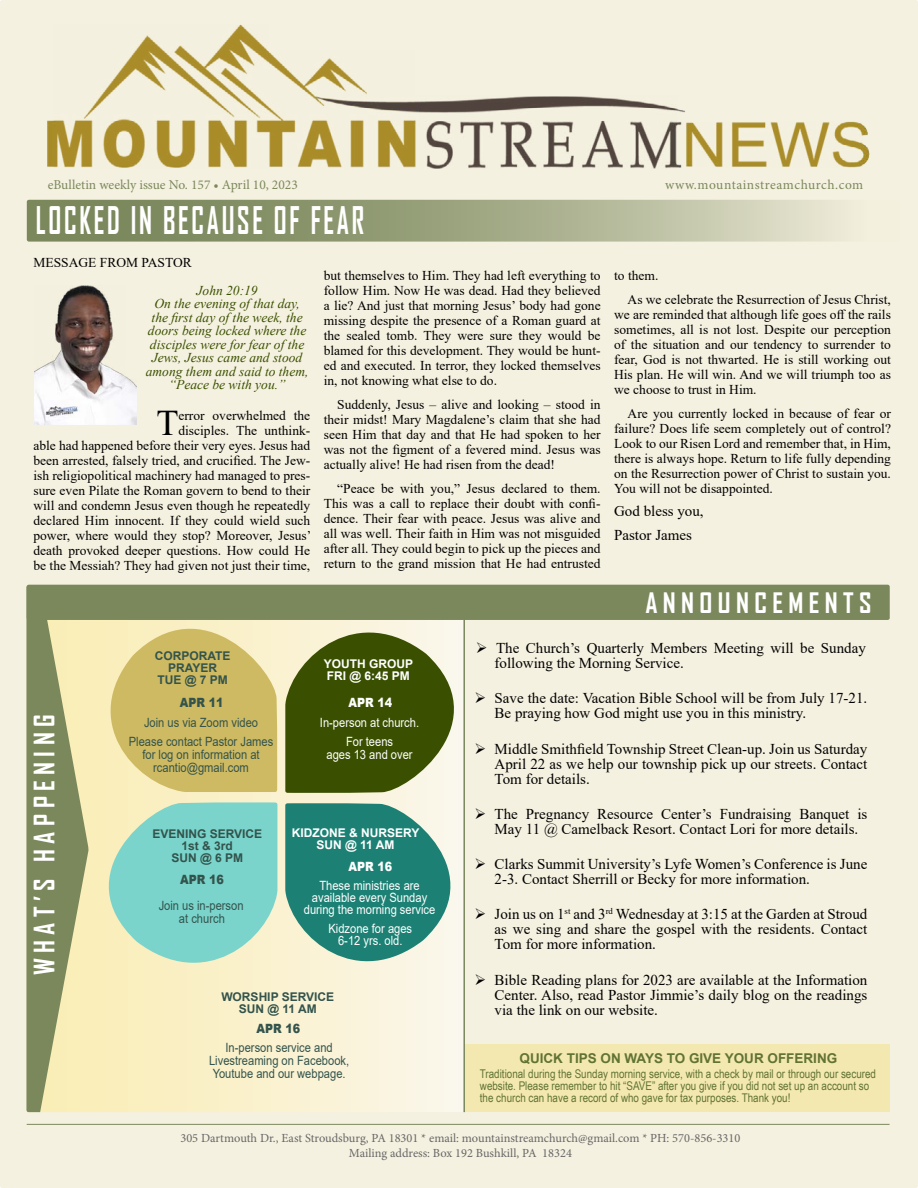
<style>
.page{position:relative;width:918px;height:1188px;background:#f5f1e0}
.page>*{position:absolute;margin:0;border:0;box-sizing:border-box;transform-origin:0 0}
.t1{font:700 36.45px "Agency FB";letter-spacing:.1em;color:#fff;scale:.74 1}
.t2{font:36.15px "Times New Roman";color:#000}
.t3{font:700 27px "Agency FB";letter-spacing:.2em;color:#fff}
.t4{font:15px/15px "Times New Roman";color:#000}
.t5{font:13.5px/15px "Times New Roman";color:#000;text-align:justify}
.t6{font:italic 13.5px/13.5px "Times New Roman";color:#3a5000;text-align:center}
.t7{font:13.5px "Minion Pro";letter-spacing:.005em;color:#7b885c}
.t8{font:700 13.5px "Arial";color:#617333}
.t9{font:13.5px "Minion Pro";letter-spacing:.035em;color:#7b885c}
.t10{font:12.75px/12.8px "Arial";color:#33534c;text-align:center;scale:.88 1}
.t11{font:12.75px/12px "Arial";color:#fff;text-align:center;scale:.88 1}
.t12{font:900 12.75px "Arial";color:#33534c;scale:.87 1}
.t13{font:900 12.75px "Arial";color:#fff;scale:.87 1}
.t14{font:12.3px/15px "Minion Pro";color:#666;text-align:center}
.t15{font:12px/12px "Arial Narrow";color:#617333}
.t16{font:700 12px/12px "Arial";color:#33534c;text-align:center}
.t17{font:700 12px/12px "Arial";color:#fff;text-align:center}
</style>
<div class="page">
<svg style="left:27px;top:615px;width:437px;height:497px"></svg>
<hr style="left:27px;top:1124px;width:863px;height:1px;background:#7b885c">
<div style="left:465px;top:1044px;width:425px;height:68px;background:#f3e8b0"></div>
<svg style="left:27px;top:200px;width:873px;height:42px"></svg>
<hr style="left:463px;top:599px;width:2px;height:513px;background:#7b885c">
<div style="left:27px;top:585px;width:863px;height:35px;background:#7b885c;border-radius:2px"></div>
<svg style="left:26px;top:585px;width:252px;height:527px"></svg>
<img style="left:47px;top:24px;width:823px;height:145px">
<img style="left:34px;top:286px;width:102px;height:139px">
<svg style="left:285px;top:620px;width:179px;height:173px"></svg>
<svg style="left:285px;top:803px;width:179px;height:188px"></svg>
<p class="t7" style="left:48px;top:175px;width:252px">eBulletin weekly issue No. 157 • April 10, 2023</p>
<p class="t9" style="left:665px;top:175px;width:200px">www.mountainstreamchurch.com</p>
<h1 class="t1" style="left:36px;top:198px;width:445px">LOCKED IN BECAUSE OF FEAR</h1>
<p class="t5" style="left:33px;top:255px;width:160px">MESSAGE FROM PASTOR</p>
<p class="t6" style="left:146px;top:283px;width:164px">John 20:19<br>On the evening of that day, the first day of the week, the doors being locked where the disciples were for fear of the<br>Jews, Jesus came and stood among them and said to them, “Peace be with you.”</p>
<h2 class="t2" style="left:156px;top:397px;width:24px">T</h2>
<p class="t5" style="left:33px;top:407px;width:279px;text-align:right">error overwhelmed the<br>disciples. The unthink-<br>able had happened before their very eyes. Jesus had been arrested, falsely tried, and crucified. The Jew&shy;ish religiopolitical machinery had managed to pres&shy;sure even Pilate the Roman govern to bend to their will and condemn Jesus even though he repeatedly declared Him innocent. If they could wield such power, where would they stop? Moreover, Jesus’ death provoked deeper questions. How could He be the Messiah? They had given not just their time,</p>
<p class="t5" style="left:324px;top:268px;width:278px">but themselves to Him. They had left everything to follow Him. Now He was dead. Had they believed a lie? And just that morning Jesus’ body had gone missing despite the presence of a Roman guard at the sealed tomb. They were sure they would be blamed for this development. They would be hunt&shy;ed and executed. In terror, they locked themselves in, not knowing what else to do.</p>
<p class="t5" style="left:324px;top:397px;width:278px;text-indent:14px">Suddenly, Jesus – alive and looking – stood in their midst! Mary Magdalene’s claim that she had seen Him that day and that He had spoken to her was not the figment of a fevered mind. Jesus was actually alive! He had risen from the dead!</p>
<p class="t5" style="left:324px;top:480px;width:278px;text-indent:14px">“Peace be with you,” Jesus declared to them.<br>This was a call to replace their doubt with confi&shy;dence. Their fear with peace. Jesus was alive and all was well. Their faith in Him was not misguided after all. They could begin to pick up the pieces and return to the grand mission that He had entrusted</p>
<p class="t5" style="left:628px;top:264px;width:265px;line-height:23.7px;text-indent:-14px">to them.<br>As we celebrate the Resurrection of Jesus Christ,</p>
<p class="t5" style="left:614px;top:307px;width:278px">we are reminded that although life goes off the rails sometimes, all is not lost. Despite our perception of the situation and our tendency to surrender to fear, God is not thwarted. He is still working out His plan. He will win. And we will triumph too as we choose to trust in Him.</p>
<p class="t5" style="left:614px;top:405px;width:278px;text-indent:14px">Are you currently locked in because of fear or failure? Does life seem completely out of control?<br>Look to our Risen Lord and remember that, in Him, there is always hope. Return to life fully depending on the Resurrection power of Christ to sustain you.<br>You will not be disappointed.</p>
<p class="t4" style="left:614px;top:499px;width:91px;line-height:23.7px">God bless you,<br>Pastor James</p>
<h3 class="t3" style="left:645px;top:586px;width:228px">ANNOUNCEMENTS</h3>
<h3 class="t3" style="left:28px;top:975px;width:262px;rotate:-90deg">WHAT’S HAPPENING</h3>
<p class="t16" style="left:155px;top:650px;width:77px">CORPORATE<br>PRAYER<br>TUE @ 7 PM</p>
<p class="t12" style="left:180px;top:693px;width:52px">APR 11</p>
<p class="t10" style="left:129px;top:712px;width:166px;line-height:19.5px">Join us via Zoom video<br>Please contact Pastor James</p>
<p class="t10" style="left:142px;top:748px;width:135px">for log on information at rcantio@gmail.com</p>
<p class="t17" style="left:324px;top:658px;width:91px;text-align:left">YOUTH GROUP<br>FRI @ 6:45 PM</p>
<p class="t13" style="left:348px;top:693px;width:52px">APR 14</p>
<p class="t11" style="left:320px;top:712px;width:114px;line-height:19.5px">In-person at church.<br>For teens</p>
<p class="t11" style="left:326px;top:748px;width:99px">ages 13 and over</p>
<p class="t16" style="left:152px;top:828px;width:111px">EVENING SERVICE<br>1st &amp; 3rd<br>SUN @ 6 PM</p>
<p class="t12" style="left:180px;top:870px;width:52px">APR 16</p>
<p class="t10" style="left:159px;top:899px;width:98px">Join us in-person at church</p>
<p class="t17" style="left:292px;top:827px;width:129px">KIDZONE &amp; NURSERY<br>SUN @ 11 AM</p>
<p class="t13" style="left:348px;top:857px;width:52px">APR 16</p>
<p class="t11" style="left:304px;top:879px;width:151px">These ministries are available every Sunday during the morning service</p>
<p class="t11" style="left:328px;top:922px;width:97px">Kidzone for ages<br>6-12 yrs. old.</p>
<p class="t16" style="left:221px;top:991px;width:114px">WORSHIP SERVICE<br>SUN @ 11 AM</p>
<p class="t12" style="left:257px;top:1019px;width:52px">APR 16</p>
<p class="t10" style="left:209px;top:1041px;width:161px">In-person service and<br>Livestreaming on Facebook,<br>Youtube and our webpage.</p>
<p class="t4" style="left:495px;top:640px;width:373px">The Church’s Quarterly Members Meeting will be Sunday following the Morning Service.</p>
<p class="t4" style="left:495px;top:690px;width:374px">Save the date: Vacation Bible School will be from July 17-21.<br>Be praying how God might use you in this ministry.</p>
<p class="t4" style="left:495px;top:741px;width:374px;text-align:justify">Middle Smithfield Township Street Clean-up. Join us Saturday April 22 as we help our township pick up our streets. Contact Tom for details.</p>
<p class="t4" style="left:495px;top:806px;width:374px">The Pregnancy Resource Center’s Fundraising Banquet is<br>May 11 @ Camelback Resort. Contact Lori for more details.</p>
<p class="t4" style="left:495px;top:856px;width:374px">Clarks Summit University’s Lyfe Women’s Conference is June<br>2-3. Contact Sherrill or Becky for more information.</p>
<p class="t4" style="left:495px;top:906px;width:374px;text-align:justify">Join us on 1<sup>st</sup> and 3<sup>rd</sup> Wednesday at 3:15 at the Garden at Stroud as we sing and share the gospel with the residents. Contact Tom for more information.</p>
<p class="t4" style="left:495px;top:972px;width:374px;text-align:justify">Bible Reading plans for 2023 are available at the Information Center. Also, read Pastor Jimmie’s daily blog on the readings via the link on our website.</p>
<p class="t8" style="left:520px;top:1049px;width:319px">QUICK TIPS ON WAYS TO GIVE YOUR OFFERING</p>
<p class="t15" style="left:480px;top:1068px;width:398px">Traditional during the Sunday morning service, with a check by mail or through our secured website. Please remember to hit “SAVE” after you give if you did not set up an account so the church can have a record of who gave for tax purposes. Thank you!</p>
<p class="t14" style="left:180px;top:1131px;width:561px">305 Dartmouth Dr., East Stroudsburg, PA 18301 * email: mountainstreamchurch@gmail.com * PH: 570-856-3310<br>Mailing address: Box 192 Bushkill, PA 18324</p>
</div>
